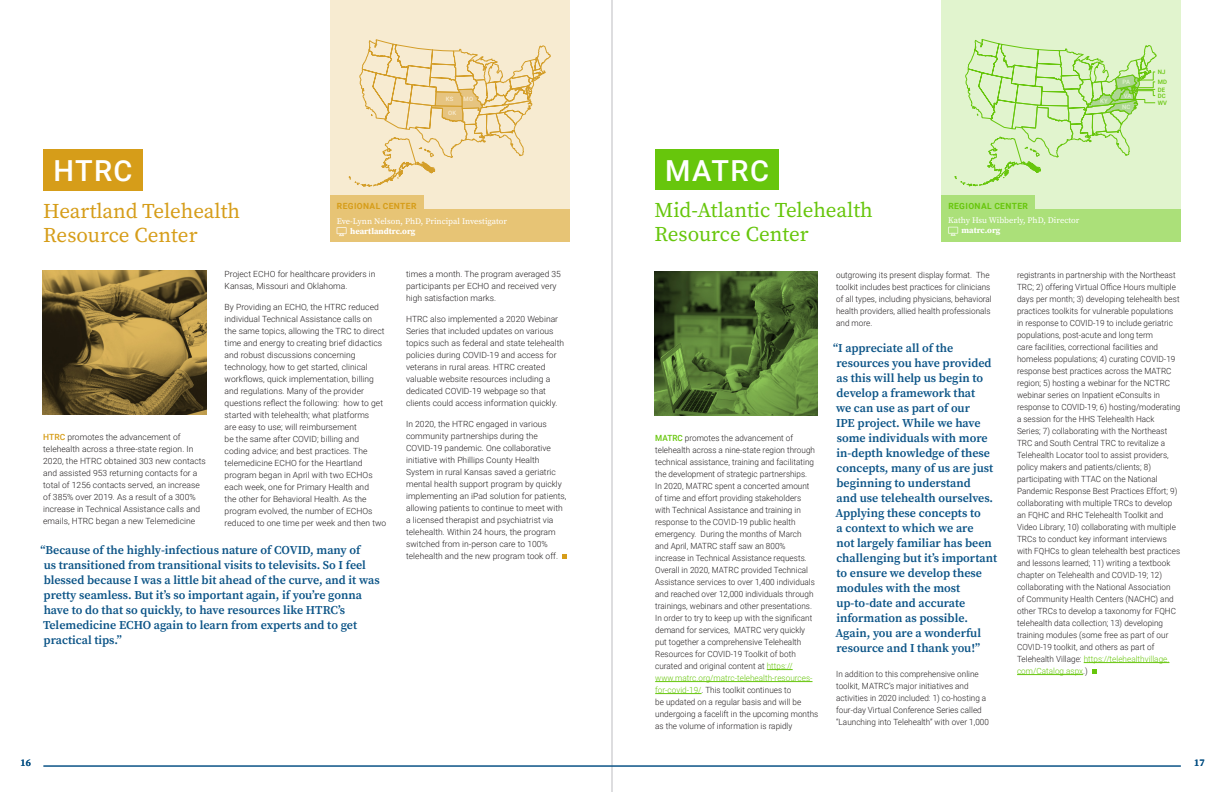
<style>
.page{position:relative;width:1224px;height:792px;background:#fff}
.page>*{position:absolute;margin:0;border:0;box-sizing:border-box;transform-origin:0 0}
.TRC_Acronym_Header{font:500 29px "Roboto";letter-spacing:.05em;color:#fff}
.Full_TRC_Name_Green{font:21px/24px "Source Serif Pro";color:#67c60c}
.Full_TRC_Name_Gold{font:21px/24px "Source Serif Pro";color:#d69d19}
.Testimonial{font:600 12px/15px "Source Serif Pro";color:#0a5386}
.t1{font:600 10px "Source Serif Pro";color:#0a5386}
.Body_Copy{font:300 8.5px/12px "Roboto";letter-spacing:.005em;color:#231f20;scale:.96 1}
.Body_Copy-2{font:300 8.5px/12px "Roboto";letter-spacing:.005em;color:#231f20}
.Gold_TRC_Info{font:8.5px/10px "Source Serif Pro";color:#fff}
.Gold_Tabs{font:700 8.5px "Roboto";letter-spacing:.045em;color:#d69d19}
.Green_Tabs{font:700 8.5px "Roboto";letter-spacing:.045em;color:#67c60c}
.Gold_TRC_Info-2{font:700 8.5px "Source Serif Pro";letter-spacing:-.005em;color:#fff}
.Map_labels{font:500 6px "Roboto";letter-spacing:.025em;color:#67c60c}
.Map_labels-2{font:500 6px "Roboto";letter-spacing:.005em;color:#e1f4ce}
.Body_Copy-3{font:500 6px "Roboto";color:#f7ebd1}
.s1{font-weight:700}
.s2{font-weight:500;color:#d69d19}
.s3{font-weight:500;color:#67c60c}
.s4{color:#67c60c}
</style>
<div class="page">
<div style="left:330px;top:0;width:239px;height:209px;background:#f7ebd1"></div>
<div style="left:942px;top:0;width:239px;height:209px;background:#e1f4ce"></div>
<div style="left:330px;top:209px;width:239px;height:33px;background:#e7c475"></div>
<div style="left:942px;top:209px;width:239px;height:32px;background:#abe079"></div>
<svg style="left:336px;top:227px;width:11px;height:9px"></svg>
<svg style="left:948px;top:227px;width:10px;height:9px"></svg>
<div style="left:330px;top:195px;width:94px;height:14px;background:#e7c475"></div>
<div style="left:942px;top:195px;width:93px;height:14px;background:#abe079"></div>
<svg style="left:349px;top:39px;width:202px;height:147px"></svg>
<svg style="left:954px;top:39px;width:203px;height:147px"></svg>
<img style="left:43px;top:271px;width:163px;height:144px">
<img style="left:655px;top:271px;width:162px;height:144px">
<hr style="left:612px;top:0;width:1px;height:792px;background:#bcbdc0">
<svg style="left:562px;top:554px;width:5px;height:5px"></svg>
<div style="left:43px;top:149px;width:100px;height:42px;background:#d69d19"></div>
<svg style="left:767px;top:669px;width:26px;height:1px"></svg>
<hr style="left:655px;top:681px;width:158px;height:1px;background:#67c60c">
<hr style="left:655px;top:693px;width:47px;height:1px;background:#67c60c">
<hr style="left:1084px;top:662px;width:85px;height:1px;background:#67c60c">
<hr style="left:1017px;top:674px;width:66px;height:1px;background:#67c60c">
<svg style="left:1092px;top:669px;width:4px;height:5px"></svg>
<div style="left:655px;top:149px;width:124px;height:41px;background:#67c60c"></div>
<hr style="left:43px;top:766px;width:1138px;height:1px;background:#0a5386">
<p class="TRC_Acronym_Header" style="left:53px;top:150px;width:81px">HTRC</p>
<p class="Full_TRC_Name_Gold" style="left:43px;top:199px;width:199px">Heartland Telehealth<br>Resource Center</p>
<p class="Body_Copy-3" style="left:446px;top:95px;width:9px">KS</p>
<p class="Body_Copy-3" style="left:464px;top:95px;width:11px">MO</p>
<p class="Body_Copy-3" style="left:448px;top:109px;width:10px">OK</p>
<p class="TRC_Acronym_Header" style="left:665px;top:150px;width:105px">MATRC</p>
<p class="Full_TRC_Name_Green" style="left:654px;top:198px;width:220px">Mid-Atlantic Telehealth<br>Resource Center</p>
<p class="Gold_Tabs" style="left:337px;top:200px;width:81px">REGIONAL CENTER</p>
<p class="Green_Tabs" style="left:948px;top:200px;width:81px">REGIONAL CENTER</p>
<p class="Gold_TRC_Info" style="left:350px;top:216px;width:159px;text-indent:-13px">Eve-Lynn Nelson, PhD, Principal Investigator <span class="s1">heartlandtrc.org</span></p>
<p class="Gold_TRC_Info" style="left:948px;top:216px;width:133px">Kathy Hsu Wibberly, PhD, Director</p>
<p class="Gold_TRC_Info-2" style="left:962px;top:225px;width:40px">matrc.org</p>
<p class="Map_labels-2" style="left:1100px;top:97px;width:9px">KY</p>
<p class="Map_labels-2" style="left:1123px;top:78px;width:9px">PA</p>
<p class="Map_labels-2" style="left:1124px;top:92px;width:9px">VA</p>
<p class="Map_labels-2" style="left:1122px;top:102px;width:10px">NC</p>
<p class="Map_labels" style="left:1158px;top:68px;width:9px">NJ</p>
<p class="Map_labels" style="left:1158px;top:78px;width:11px">MD</p>
<p class="Map_labels" style="left:1158px;top:85px;width:9px">DE</p>
<p class="Map_labels" style="left:1158px;top:91px;width:9px">DC</p>
<p class="Map_labels" style="left:1158px;top:99px;width:11px">WV</p>
<p class="Body_Copy-2" style="left:43px;top:431px;width:164px"><span class="s2">HTRC</span> promotes the advancement of telehealth across a three-state region. In 2020, the HTRC obtained 303 new contacts and assisted 953 returning contacts for a total of 1256 contacts served, an increase of 385% over 2019. As a result of a 300% increase in Technical Assistance calls and emails, HTRC began a new Telemedicine</p>
<p class="Body_Copy-2" style="left:225px;top:268px;width:152px">Project ECHO for healthcare providers in<br>Kansas, Missouri and Oklahoma.</p>
<p class="Body_Copy-2" style="left:225px;top:301px;width:163px">By Providing an ECHO, the HTRC reduced individual Technical Assistance calls on<br>the same topics, allowing the TRC to direct time and energy to creating brief didactics and robust discussions concerning technology, how to get started, clinical workflows, quick implementation, billing and regulations. Many of the provider questions reflect the following: how to get started with telehealth; what platforms<br>are easy to use; will reimbursement<br>be the same after COVID; billing and coding advice; and best practices. The telemedicine ECHO for the Heartland program began in April with two ECHOs each week, one for Primary Health and<br>the other for Behavioral Health. As the program evolved, the number of ECHOs reduced to one time per week and then two</p>
<p class="Testimonial" style="left:40px;top:543px;width:341px">“Because of the highly-infectious nature of COVID, many of<br>us transitioned from transitional visits to televisits. So I feel blessed because I was a little bit ahead of the curve, and it was pretty seamless. But it’s so important again, if you’re gonna have to do that so quickly, to have resources like HTRC’s Telemedicine ECHO again to learn from experts and to get practical tips.”</p>
<p class="Body_Copy-2" style="left:406px;top:268px;width:156px">times a month. The program averaged 35 participants per ECHO and received very high satisfaction marks.</p>
<p class="Body_Copy-2" style="left:406px;top:313px;width:160px">HTRC also implemented a 2020 Webinar Series that included updates on various topics such as federal and state telehealth policies during COVID-19 and access for veterans in rural areas. HTRC created valuable website resources including a dedicated COVID-19 webpage so that clients could access information quickly.</p>
<p class="Body_Copy-2" style="left:406px;top:418px;width:162px">In 2020, the HTRC engaged in various community partnerships during the COVID-19 pandemic. One collaborative initiative with Phillips County Health System in rural Kansas saved a geriatric mental health support program by quickly implementing an iPad solution for patients, allowing patients to continue to meet with a licensed therapist and psychiatrist via telehealth. Within 24 hours, the program switched from in-person care to 100% telehealth and the new program took off.</p>
<p class="Body_Copy" style="left:655px;top:432px;width:172px"><span class="s3">MATRC</span> promotes the advancement of telehealth across a nine-state region through technical assistance, training and facilitating the development of strategic partnerships.<br>In 2020, MATRC spent a concerted amount of time and effort providing stakeholders<br>with Technical Assistance and training in response to the COVID-19 public health emergency. During the months of March<br>and April, MATRC staff saw an 800%<br>increase in Technical Assistance requests.<br>Overall in 2020, MATRC provided Technical Assistance services to over 1,400 individuals and reached over 12,000 individuals through trainings, webinars and other presentations.<br>In order to try to keep up with the significant demand for services, MATRC very quickly put together a comprehensive Telehealth Resources for COVID-19 Toolkit of both curated and original content at <span class="s4">https:// www.matrc.org/matrc-telehealth-resources&shy;for-covid-19/</span>. This toolkit continues to<br>be updated on a regular basis and will be undergoing a facelift in the upcoming months as the volume of information is rapidly</p>
<p class="Body_Copy" style="left:836px;top:269px;width:164px">outgrowing its present display format. The toolkit includes best practices for clinicians of all types, including physicians, behavioral health providers, allied health professionals and more.</p>
<p class="Testimonial" style="left:833px;top:340px;width:165px">“I appreciate all of the resources you have provided as this will help us begin to develop a framework that<br>we can use as part of our<br>IPE project. While we have some individuals with more in-depth knowledge of these concepts, many of us are just beginning to understand<br>and use telehealth ourselves.<br>Applying these concepts to<br>a context to which we are<br>not largely familiar has been challenging but it’s important to ensure we develop these modules with the most up-to-date and accurate information as possible.<br>Again, you are a wonderful resource and I thank you!”</p>
<p class="Body_Copy" style="left:836px;top:668px;width:161px">In addition to this comprehensive online toolkit, MATRC’s major initiatives and activities in 2020 included: 1) co-hosting a four-day Virtual Conference Series called “Launching into Telehealth” with over 1,000</p>
<p class="Body_Copy" style="left:1017px;top:269px;width:172px">registrants in partnership with the Northeast TRC; 2) offering Virtual Office Hours multiple days per month; 3) developing telehealth best practices toolkits for vulnerable populations in response to COVID-19 to include geriatric populations, post-acute and long term<br>care facilities, correctional facilities and homeless populations; 4) curating COVID-19 response best practices across the MATRC region; 5) hosting a webinar for the NCTRC webinar series on Inpatient eConsults in response to COVID-19; 6) hosting/moderating a session for the HHS Telehealth Hack<br>Series; 7) collaborating with the Northeast TRC and South Central TRC to revitalize a Telehealth Locator tool to assist providers, policy makers and patients/clients; 8) participating with TTAC on the National Pandemic Response Best Practices Effort; 9) collaborating with multiple TRCs to develop an FQHC and RHC Telehealth Toolkit and Video Library; 10) collaborating with multiple TRCs to conduct key informant interviews with FQHCs to glean telehealth best practices and lessons learned; 11) writing a textbook chapter on Telehealth and COVID-19; 12) collaborating with the National Association<br>of Community Health Centers (NACHC) and other TRCs to develop a taxonomy for FQHC telehealth data collection; 13) developing training modules (some free as part of our COVID-19 toolkit, and others as part of Telehealth Village: <span class="s4">https://telehealthvillage. com/Catalog.aspx</span>.)</p>
<p class="t1" style="left:20px;top:756px;width:12px">16</p>
<p class="t1" style="left:1194px;top:756px;width:12px">17</p>
</div>
